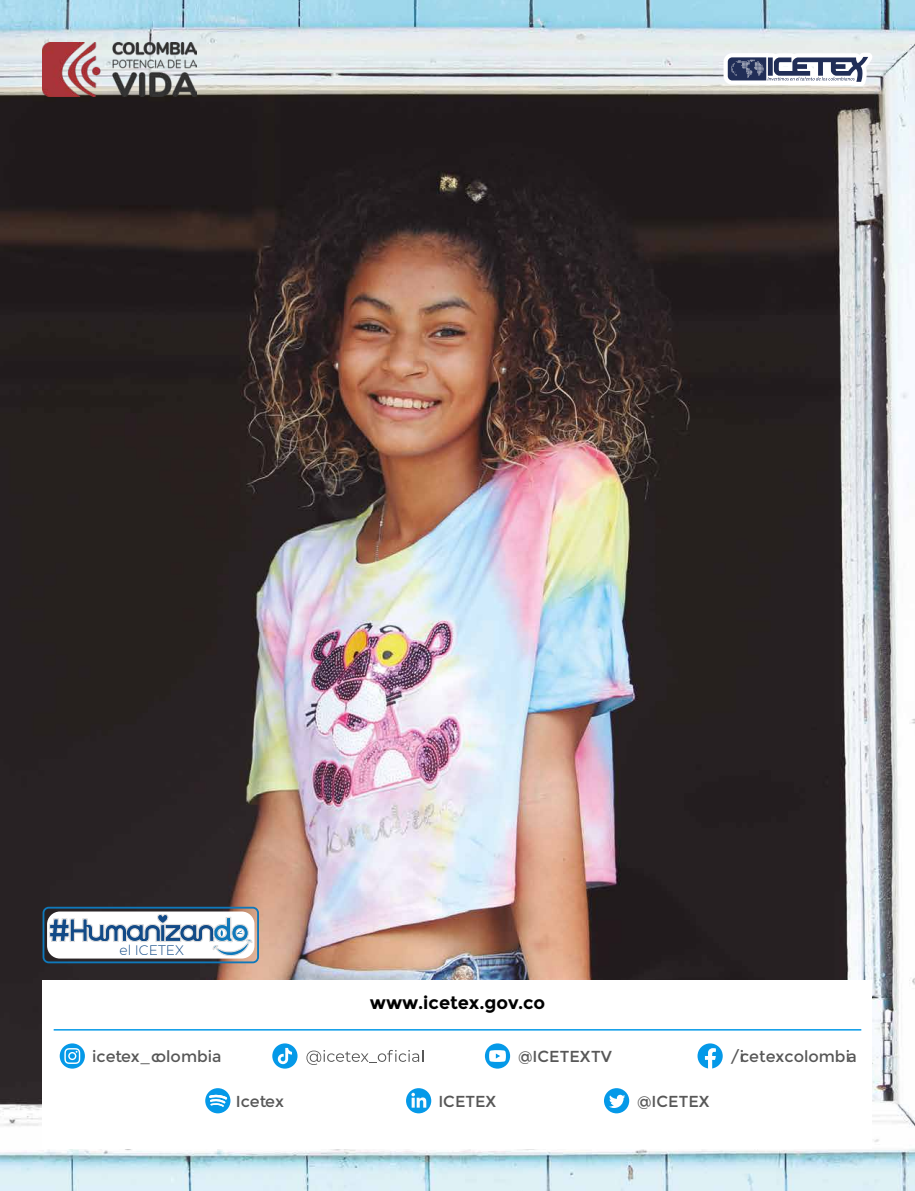
<style>
.page{position:relative;width:915px;height:1191px;background:#fff}
.page>*{position:absolute;margin:0;border:0;box-sizing:border-box;transform-origin:0 0}
.t1{font:700 18px "Montserrat";color:#000}
.t2{font:15.9px "Montserrat";color:#575757}
.t3{font:300 13.8px "Montserrat";color:#124a87}
</style>
<div class="page">
<img style="left:0;top:0;width:914px;height:1191px">
<div style="left:43px;top:980px;width:829px;height:168px;background:#fff"></div>
<svg style="left:43px;top:906px;width:216px;height:57px"></svg>
<svg style="left:719px;top:0;width:163px;height:173px"></svg>
<img style="left:43px;top:43px;width:154px;height:53px">
<svg style="left:205px;top:1088px;width:25px;height:25px"></svg>
<div style="left:406px;top:1088px;width:25px;height:25px;background:#0599e8;border-radius:50%"></div>
<svg style="left:411px;top:1092px;width:15px;height:15px"></svg>
<div style="left:603px;top:1088px;width:26px;height:25px;background:#0599e8;border-radius:50%"></div>
<svg style="left:609px;top:1094px;width:16px;height:14px"></svg>
<div style="left:60px;top:1043px;width:25px;height:25px;background:#0599e8;border-radius:50%"></div>
<svg style="left:64px;top:1048px;width:16px;height:16px"></svg>
<div style="left:484px;top:1043px;width:26px;height:25px;background:#0599e8;border-radius:50%"></div>
<svg style="left:489px;top:1050px;width:16px;height:12px"></svg>
<svg style="left:697px;top:1043px;width:25px;height:25px"></svg>
<svg style="left:306px;top:1050px;width:117px;height:15px"></svg>
<div style="left:272px;top:1043px;width:25px;height:25px;background:#0599e8;border-radius:50%"></div>
<svg style="left:278px;top:1048px;width:14px;height:16px"></svg>
<hr style="left:54px;top:1029px;width:807px;height:1px;background:#0599e8">
<p class="t3" style="left:119px;top:940px;width:66px">el ICETEX</p>
<p class="t1" style="left:369px;top:992px;width:177px">www.icetex.gov.co</p>
<p class="t2" style="left:92px;top:1046px;width:131px">icetex_colombia</p>
<p class="t2" style="left:518px;top:1046px;width:95px">@ICETEXTV</p>
<p class="t2" style="left:730px;top:1046px;width:128px">/icetexcolombia</p>
<p class="t2" style="left:236px;top:1091px;width:50px">Icetex</p>
<p class="t2" style="left:438px;top:1091px;width:59px">ICETEX</p>
<p class="t2" style="left:637px;top:1091px;width:74px">@ICETEX</p>
</div>
